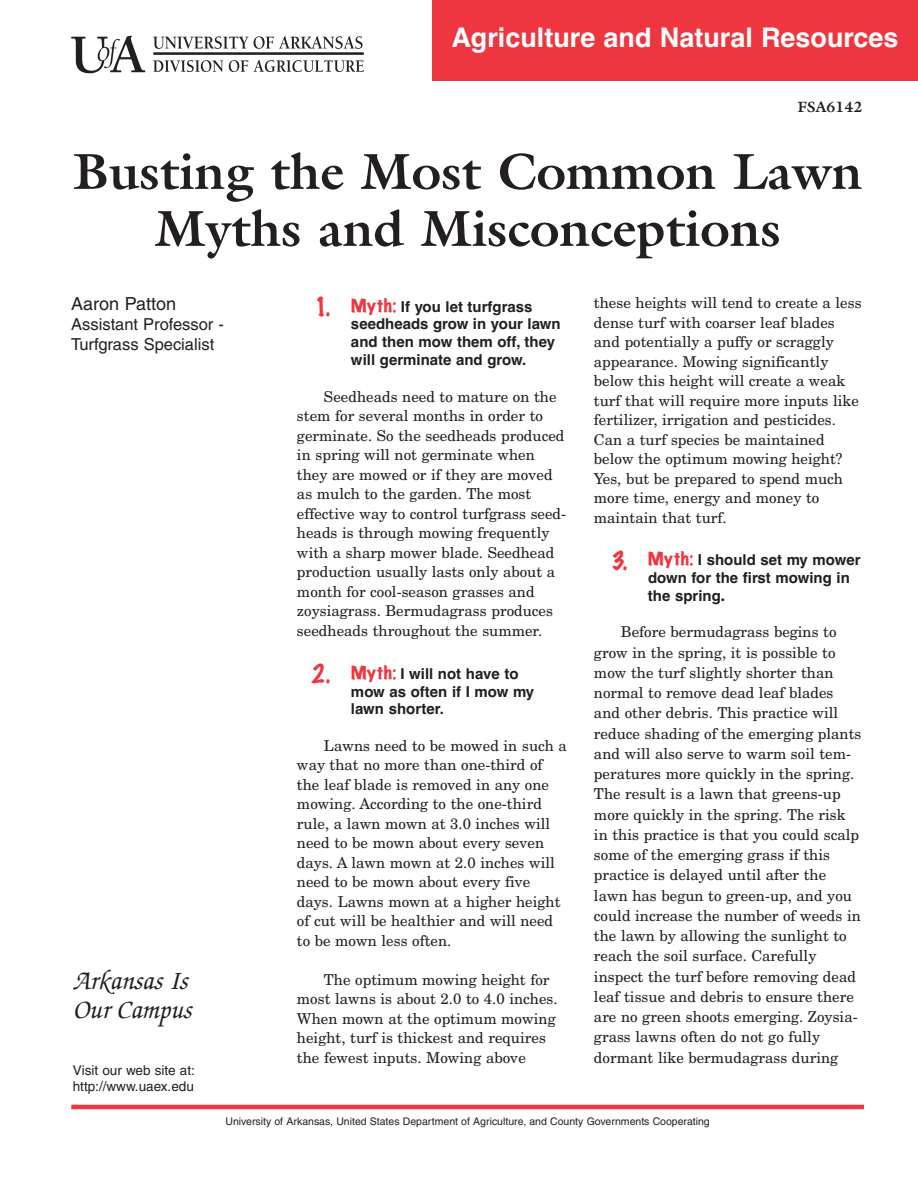
<style>
.page{position:relative;width:918px;height:1188px;background:#fff}
.page>*{position:absolute;margin:0;border:0;box-sizing:border-box;transform-origin:0 0}
.t1{font:700 51px/57px "Galliard";color:#231f20;text-align:center}
.t2{font:700 27px "Helvetica";color:#fff}
.t3{font:italic 500 27px/28.5px "Zapf Chancery";color:#231f20}
.t4{font:18px "Helvetica";color:#231f20}
.t5{font:16.5px/19.8px "Helvetica";color:#231f20}
.t6{font:15px/19.5px "New Century Schlbk";color:#231f20}
.t7{font:700 15px/17.9px "Helvetica";color:#231f20}
.t8{font:700 15px "Galliard";color:#231f20}
.t9{font:13.5px/16.2px "Helvetica";color:#231f20}
.t10{font:10.5px "Helvetica";color:#231f20}
.s1{font-family:"Marker Felt";font-weight:100;font-size:24px;color:#ee3640}
.s2{font-family:"Marker Felt";font-weight:400;font-stretch:expanded;font-size:16.5px;color:#ee3640}
.s3{font-family:"New Century Schlbk"}
</style>
<div class="page">
<svg style="left:71px;top:36px;width:74px;height:37px"></svg>
<svg style="left:153px;top:36px;width:95px;height:13px"></svg>
<svg style="left:254px;top:36px;width:109px;height:13px"></svg>
<svg style="left:153px;top:60px;width:70px;height:12px"></svg>
<svg style="left:229px;top:60px;width:19px;height:12px"></svg>
<svg style="left:254px;top:60px;width:110px;height:12px"></svg>
<hr style="left:153px;top:52px;width:211px;height:3px;background:#231f20">
<div style="left:432px;top:0;width:486px;height:81px;background:#ee3640"></div>
<hr style="left:71px;top:1105px;width:793px;height:4px;background:#ee3640">
<h2 class="t2" style="left:451px;top:22px;width:449px">Agriculture and Natural Resources</h2>
<p class="t8" style="left:797px;top:98px;width:67px">FSA6142</p>
<h1 class="t1" style="left:73px;top:143px;width:791px">Busting the Most Common Lawn<br>Myths and Misconceptions</h1>
<p class="t4" style="left:71px;top:297px;width:106px">Aaron Patton</p>
<p class="t5" style="left:71px;top:316px;width:154px">Assistant Professor -<br>Turfgrass Specialist</p>
<h2 class="t3" style="left:73px;top:969px;width:120px">Arkansas Is<br>Our Campus</h2>
<p class="t9" style="left:73px;top:1064px;width:124px">Visit our web site at: http://www.uaex.edu</p>
<p class="t7" style="left:351px;top:298px;width:211px;text-indent:-36px"><span class="s1">1.</span> <span class="s2">Myth:</span> If you let turfgrass seedheads grow in your lawn and then mow them off, they will germinate and grow.</p>
<p class="t6" style="left:297px;top:388px;width:271px;text-indent:27px">Seedheads need to mature on the stem for several months in order to germinate. So the seedheads produced in spring will not germinate when they are mowed or if they are moved as mulch to the garden. The most effective way to control turfgrass seed&shy;heads is through mowing frequently with a sharp mower blade. Seedhead production usually lasts only about a month for cool-season grasses and zoysiagrass. Bermudagrass produces seedheads throughout the summer.</p>
<p class="t7" style="left:351px;top:664px;width:185px;line-height:18.9px;text-indent:-40px"><span class="s1">2.</span> <span class="s2">Myth:</span> I will not have to mow as often if I mow my</p>
<p class="t7" style="left:351px;top:700px;width:94px">lawn shorter.</p>
<p class="t6" style="left:297px;top:737px;width:271px;text-indent:27px">Lawns need to be mowed in such a way that no more than one-third of the leaf blade is removed in any one mowing. According to the one-third rule, a lawn mown at 3.0 inches will need to be mown about every seven days. A lawn mown at 2.0 inches will need to be mown about every five days. Lawns mown at a higher height of cut will be healthier and will need to be mown less often.</p>
<p class="t6" style="left:297px;top:971px;width:262px;text-indent:27px">The optimum mowing height for most lawns is about 2.0 to 4.0 inches.<br>When mown at the optimum mowing height, turf is thickest and requires the fewest inputs. Mowing above</p>
<p class="t6" style="left:594px;top:294px;width:269px">these heights will tend to create a less dense turf with coarser leaf blades and potentially a puffy or scraggly appearance. Mowing significantly below this height will create a weak turf that will require more inputs like fertilizer, irrigation and pesticides.<br>Can a turf species be maintained below the optimum mowing height?<br>Yes, but be prepared to spend much more time, energy and money to maintain that turf.</p>
<p class="t7" style="left:648px;top:551px;width:214px;text-indent:-36px"><span class="s1">3.</span> <span class="s2">Myth:</span> I should set my mower down for the first mowing in the spring<span class="s3">.</span></p>
<p class="t6" style="left:594px;top:623px;width:269px;line-height:20.2px;text-indent:27px">Before bermudagrass begins to grow in the spring, it is possible to mow the turf slightly shorter than normal to remove dead leaf blades and other debris. This practice will reduce shading of the emerging plants and will also serve to warm soil tem&shy;peratures more quickly in the spring.<br>The result is a lawn that greens-up more quickly in the spring. The risk in this practice is that you could scalp some of the emerging grass if this practice is delayed until after the lawn has begun to green-up, and you could increase the number of weeds in the lawn by allowing the sunlight to reach the soil surface. Carefully inspect the turf before removing dead leaf tissue and debris to ensure there are no green shoots emerging. Zoysia&shy;grass lawns often do not go fully dormant like bermudagrass during</p>
<p class="t10" style="left:225px;top:1118px;width:486px">University of Arkansas, United States Department of Agriculture, and County Governments Cooperating</p>
</div>
